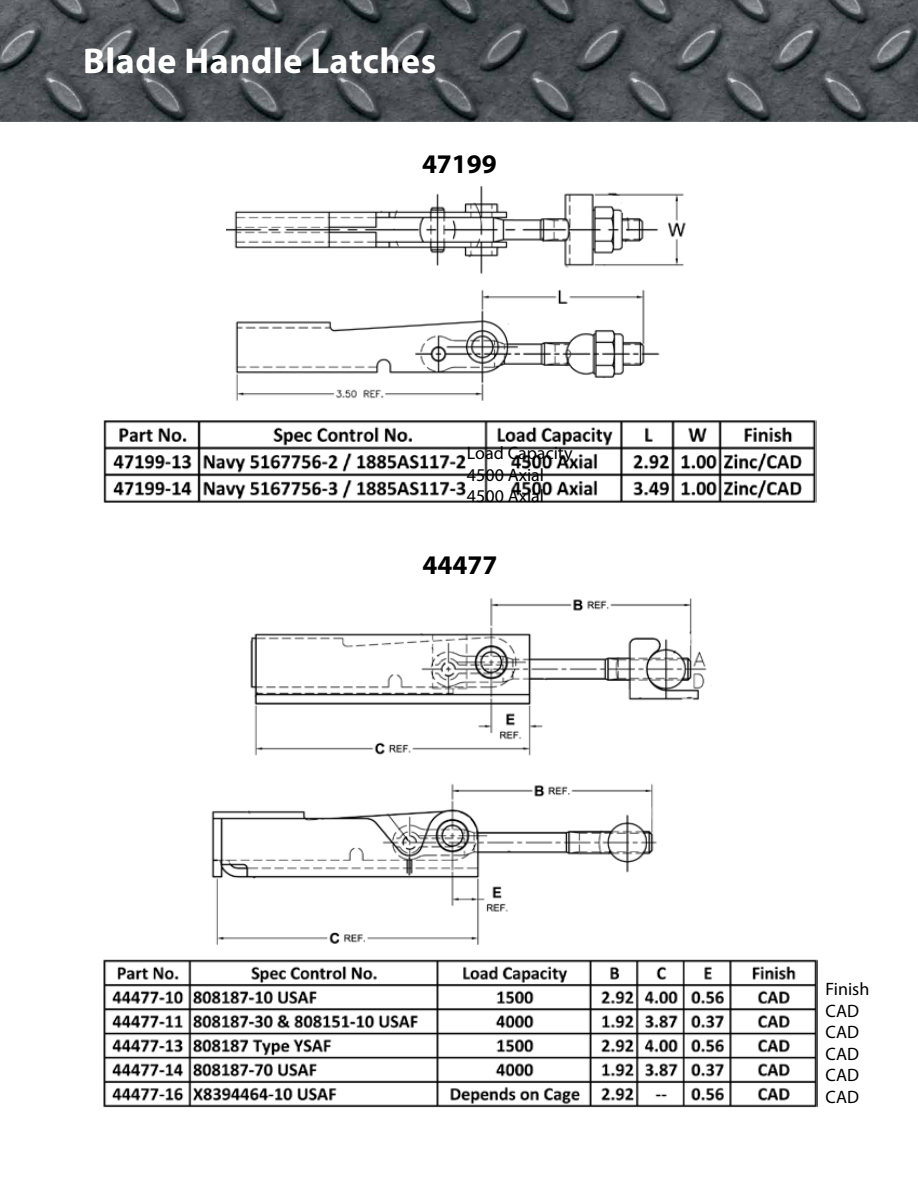
<style>
.page{position:relative;width:918px;height:1188px;background:#fff}
.page>*{position:absolute;margin:0;border:0;box-sizing:border-box;transform-origin:0 0}
.t1{font:700 36px "Myriad Pro";letter-spacing:.015em;color:#fff}
.t2{font:700 27px "Myriad Pro";color:#000}
.t3{font:18px/21.6px "Myriad Pro";color:#000}
</style>
<div class="page">
<img style="left:0;top:0;width:918px;height:121px">
<img style="left:103px;top:420px;width:714px;height:83px">
<img style="left:103px;top:959px;width:714px;height:149px">
<img style="left:227px;top:186px;width:459px;height:88px">
<img style="left:235px;top:289px;width:425px;height:112px">
<img style="left:250px;top:598px;width:462px;height:158px">
<img style="left:211px;top:784px;width:446px;height:161px">
<h1 class="t1" style="left:83px;top:38px;width:355px">Blade Handle Latches</h1>
<h2 class="t2" style="left:422px;top:146px;width:76px">47199</h2>
<p class="t3" style="left:467px;top:442px;width:107px">Load Capacity<br>4500 Axial<br>4500 Axial</p>
<h2 class="t2" style="left:423px;top:547px;width:76px">44477</h2>
<p class="t3" style="left:826px;top:978px;width:45px">Finish<br>CAD<br>CAD<br>CAD<br>CAD<br>CAD</p>
</div>
